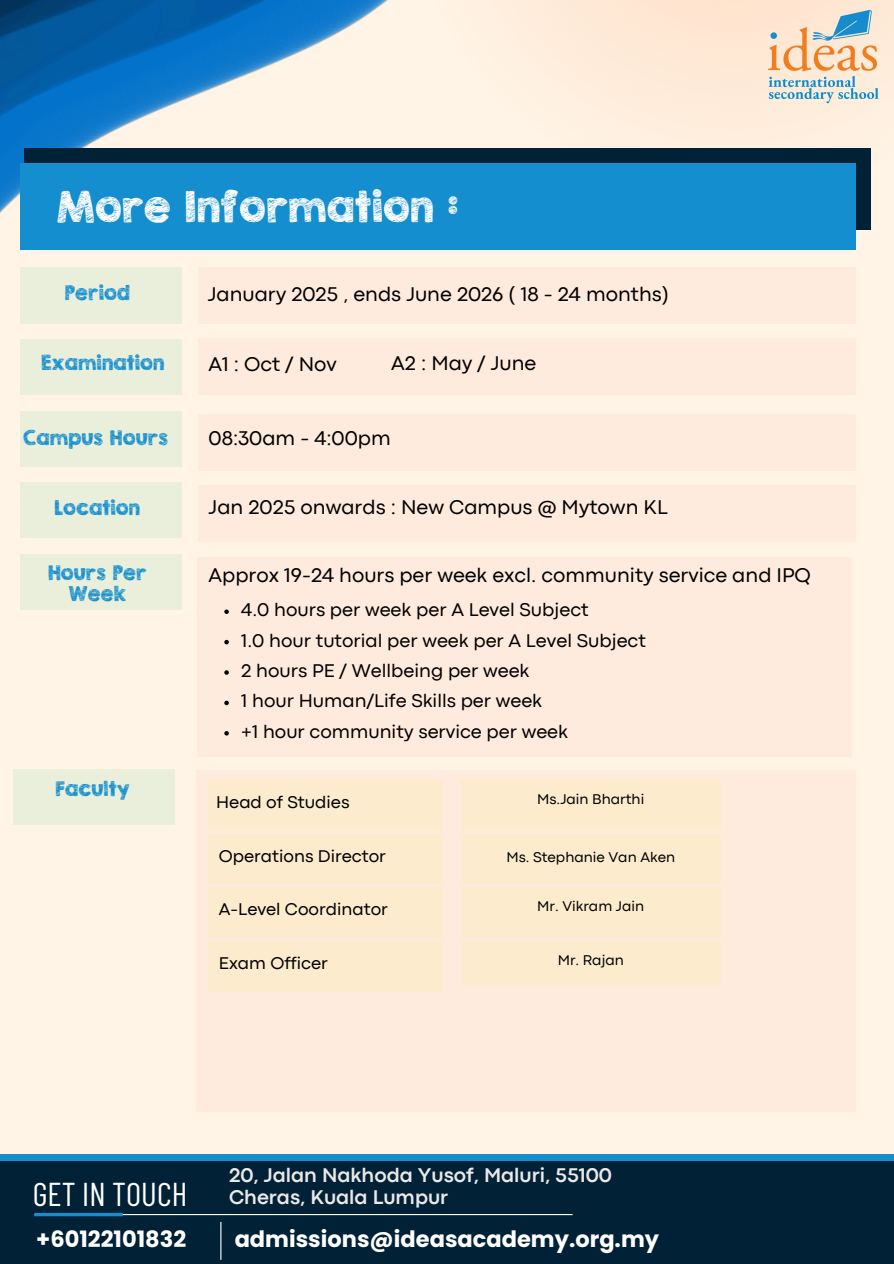
<style>
.page{position:relative;width:894px;height:1264px;background:#fff}
.page>*{position:absolute;margin:0;border:0;box-sizing:border-box;transform-origin:0 0}
.t1{font:41.85px "KG Broken Vessels Sketch";color:#fff}
.t2{font:33px "Barlow Condensed";color:#fff}
.t3{font:700 22.5px "Poppins";color:#fff}
.t4{font:20.7px "Codec Pro";color:#000}
.t5{font:700 20.7px/22.5px "Codec Pro";color:#ebe8e8}
.t6{font:19.95px/20.2px "KG Broken Vessels Sketch";color:#148ece;text-align:center}
.t7{font:19.2px "Codec Pro";color:#000}
.t8{font:17.7px "Codec Pro";color:#000}
.t9{font:14.7px "Codec Pro";color:#000}
</style>
<div class="page">
<div style="left:0;top:0;width:893px;height:1263px;background:#fff4e6"></div>
<img style="left:0;top:0;width:539px;height:495px">
<img style="left:398px;top:0;width:495px;height:204px">
<img style="left:765px;top:5px;width:117px;height:102px">
<div style="left:24px;top:149px;width:846px;height:81px;background:#012137"></div>
<div style="left:20px;top:163px;width:835px;height:86px;background:#148ece"></div>
<div style="left:0;top:1157px;width:893px;height:106px;background:#012137"></div>
<div style="left:0;top:1153px;width:893px;height:7px;background:#148ece"></div>
<hr style="left:34px;top:1213px;width:538px;height:2px;background:#fff">
<svg style="left:34px;top:1212px;width:89px;height:4px"></svg>
<hr style="left:220px;top:1221px;width:1px;height:38px;background:#fff">
<div style="left:20px;top:267px;width:161px;height:56px;background:#eaefdc"></div>
<div style="left:198px;top:267px;width:657px;height:56px;background:#ffe8db"></div>
<div style="left:198px;top:338px;width:657px;height:56px;background:#ffe8db"></div>
<div style="left:198px;top:414px;width:657px;height:56px;background:#ffe8db"></div>
<div style="left:198px;top:486px;width:657px;height:56px;background:#ffe8db"></div>
<div style="left:198px;top:557px;width:653px;height:199px;background:#ffe8db"></div>
<div style="left:20px;top:339px;width:161px;height:55px;background:#eaefdc"></div>
<div style="left:20px;top:411px;width:161px;height:55px;background:#eaefdc"></div>
<div style="left:20px;top:483px;width:161px;height:55px;background:#eaefdc"></div>
<div style="left:20px;top:555px;width:161px;height:55px;background:#eaefdc"></div>
<div style="left:196px;top:770px;width:659px;height:341px;background:#ffe8db"></div>
<div style="left:14px;top:769px;width:161px;height:56px;background:#eaefdc"></div>
<div style="left:208px;top:781px;width:234px;height:210px;background:#fdebce"></div>
<div style="left:461px;top:781px;width:258px;height:203px;background:#fdebce"></div>
<svg style="left:224px;top:609px;width:5px;height:5px"></svg>
<svg style="left:224px;top:640px;width:5px;height:4px"></svg>
<svg style="left:224px;top:670px;width:5px;height:4px"></svg>
<svg style="left:224px;top:700px;width:5px;height:5px"></svg>
<svg style="left:224px;top:731px;width:5px;height:4px"></svg>
<p class="t1" style="left:56px;top:181px;width:403px">More Information :</p>
<h5 class="t6" style="left:65px;top:283px;width:67px">Period</h5>
<p class="t4" style="left:208px;top:287px;width:462px">January 2025 , ends June 2026 ( 18 - 24 months)</p>
<h5 class="t6" style="left:41px;top:352px;width:125px">Examination</h5>
<p class="t4" style="left:208px;top:356px;width:130px">A1 : Oct / Nov</p>
<p class="t4" style="left:391px;top:356px;width:146px">A2 : May / June</p>
<p class="t6" style="left:23px;top:427px;width:146px">Campus Hours</p>
<p class="t4" style="left:208px;top:431px;width:184px">08:30am - 4:00pm</p>
<p class="t6" style="left:55px;top:497px;width:87px">Location</p>
<h5 class="t4" style="left:208px;top:499px;width:460px">Jan 2025 onwards : New Campus @ Mytown KL</h5>
<p class="t6" style="left:48px;top:563px;width:100px">Hours Per<br>Week</p>
<p class="t4" style="left:208px;top:567px;width:604px">Approx 19-24 hours per week excl. community service and IPQ</p>
<h5 class="t7" style="left:241px;top:603px;width:349px">4.0 hours per week per A Level Subject</h5>
<p class="t7" style="left:241px;top:633px;width:406px">1.0 hour tutorial per week per A Level Subject</p>
<p class="t7" style="left:241px;top:664px;width:290px">2 hours PE / Wellbeing per week</p>
<p class="t7" style="left:241px;top:694px;width:302px">1 hour Human/Life Skills per week</p>
<p class="t7" style="left:241px;top:724px;width:328px">+1 hour community service per week</p>
<p class="t6" style="left:55px;top:779px;width:76px">Faculty</p>
<h1 class="t8" style="left:216px;top:796px;width:135px">Head of Studies</h1>
<p class="t9" style="left:537px;top:794px;width:108px">Ms.Jain Bharthi</p>
<p class="t8" style="left:219px;top:849px;width:168px">Operations Director</p>
<p class="t9" style="left:506px;top:851px;width:170px">Ms. Stephanie Van Aken</p>
<p class="t8" style="left:219px;top:903px;width:170px">A-Level Coordinator</p>
<p class="t9" style="left:537px;top:900px;width:108px">Mr. Vikram Jain</p>
<p class="t8" style="left:219px;top:956px;width:110px">Exam Officer</p>
<p class="t9" style="left:557px;top:955px;width:68px">Mr. Rajan</p>
<p class="t2" style="left:33px;top:1172px;width:156px">GET IN TOUCH</p>
<p class="t5" style="left:229px;top:1165px;width:384px">20, Jalan Nakhoda Yusof, Maluri, 55100<br>Cheras, Kuala Lumpur</p>
<p class="t3" style="left:36px;top:1222px;width:151px">+60122101832</p>
<h5 class="t3" style="left:234px;top:1222px;width:426px">admissions@ideasacademy.org.my</h5>
</div>
